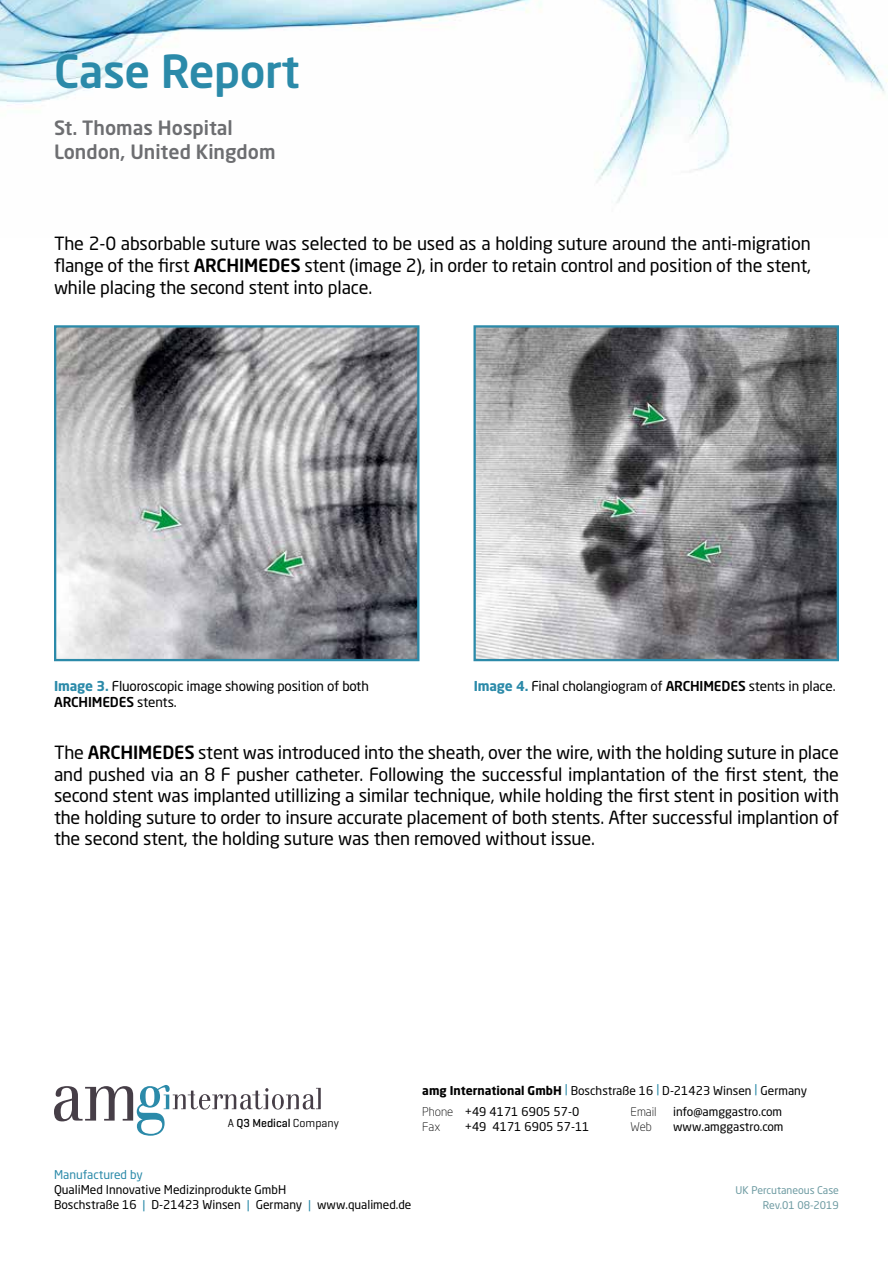
<style>
.page{position:relative;width:893px;height:1263px;background:#fff}
.page>*{position:absolute;margin:0;border:0;box-sizing:border-box;transform-origin:0 0}
.t1{font:500 45px "Neo Sans W1 G";letter-spacing:-.01em;color:#2b8aa9}
.t2{font:500 19.5px/23.4px "Neo Sans W1 G";color:#6d6e71}
.t3{font:18px/21.6px "Neo Sans W1 G";letter-spacing:-.01em;color:#000;text-align:justify}
.t4{font:13.5px/16.2px "Neo Sans W1 G";letter-spacing:-.01em;color:#000}
.t5{font:12px/15px "Neo Sans W1 G";color:#000}
.t6{font:12px "Neo Sans W1 G";color:#2b8aa9}
.t7{font:300 12px "Neo Sans W1 G";color:#000}
.t8{font:500 11.85px "Geogrotesque";color:#000}
.t9{font:10.5px/15px "Neo Sans W1 G";color:#6e9ba2;text-align:right}
.s1{font-weight:500}
.s2{font-weight:700;color:#2b8aa9}
.s3{font-weight:400}
.s4{font-weight:700}
.s5{color:#2b8aa9}
.s6{font-weight:300}
</style>
<div class="page">
<img style="left:0;top:0;width:888px;height:203px">
<svg style="left:57px;top:328px;width:359px;height:330px"></svg>
<div style="left:54px;top:325px;width:365px;height:336px;border:2px solid #2b8aa9"></div>
<img style="left:476px;top:328px;width:360px;height:330px">
<div style="left:473px;top:325px;width:366px;height:336px;border:2px solid #2b8aa9"></div>
<svg style="left:54px;top:1085px;width:267px;height:51px"></svg>
<h1 class="t1" style="left:54px;top:43px;width:247px">Case Report</h1>
<p class="t2" style="left:54px;top:116px;width:223px">St. Thomas Hospital<br>London, United Kingdom</p>
<p class="t3" style="left:54px;top:233px;width:758px">The 2-0 absorbable suture was selected to be used as a holding suture around the anti-migration flange of the first <span class="s1">ARCHIMEDES</span> stent (image 2), in order to retain control and position of the stent, while placing the second stent into place.</p>
<p class="t4" style="left:54px;top:678px;width:316px"><span class="s2">Image 3.</span> Fluoroscopic image showing position of both<br><span class="s1">ARCHIMEDES</span> stents.</p>
<p class="t4" style="left:474px;top:678px;width:363px"><span class="s2">Image 4.</span> Final cholangiogram of <span class="s1">ARCHIMEDES</span> stents in place.</p>
<p class="t3" style="left:54px;top:741px;width:787px">The <span class="s1">ARCHIMEDES</span> stent was introduced into the sheath, over the wire, with the holding suture in place and pushed via an 8 F pusher catheter. Following the successful implantation of the first stent, the second stent was implanted utillizing a similar technique, while holding the first stent in position with the holding suture to order to insure accurate placement of both stents. After successful implantion of the second stent, the holding suture was then removed without issue.</p>
<p class="t8" style="left:228px;top:1116px;width:113px"><span class="s3">A</span> Q3 Medical <span class="s3">Company</span></p>
<p class="t5" style="left:631px;top:1079px;width:178px;line-height:21.3px;text-indent:-208px"><span class="s4">amg International GmbH</span> <span class="s5">|</span> Boschstraße 16 <span class="s5">|</span> D-21423 Winsen <span class="s5">|</span> Germany<br><span class="s6">Email</span></p>
<p class="t5" style="left:673px;top:1104px;width:110px">info@amggastro.com</p>
<p class="t5" style="left:422px;top:1104px;width:159px"><span class="s6">Phone</span> +49 4171 6905 57-0<br><span class="s6">Fax</span></p>
<p class="t5" style="left:465px;top:1119px;width:126px">+49 4171 6905 57-11</p>
<p class="t7" style="left:631px;top:1119px;width:23px">Web</p>
<p class="t5" style="left:673px;top:1119px;width:112px">www.amggastro.com</p>
<p class="t6" style="left:54px;top:1167px;width:90px">Manufactured by</p>
<p class="t5" style="left:54px;top:1182px;width:359px">QualiMed Innovative Medizinprodukte GmbH<br>Boschstraße 16 <span class="s5">|</span> D-21423 Winsen <span class="s5">|</span> Germany <span class="s5">|</span> www.qualimed.de</p>
<p class="t9" style="left:735px;top:1182px;width:105px">UK Percutaneous Case<br>Rev.01 08-2019</p>
</div>
